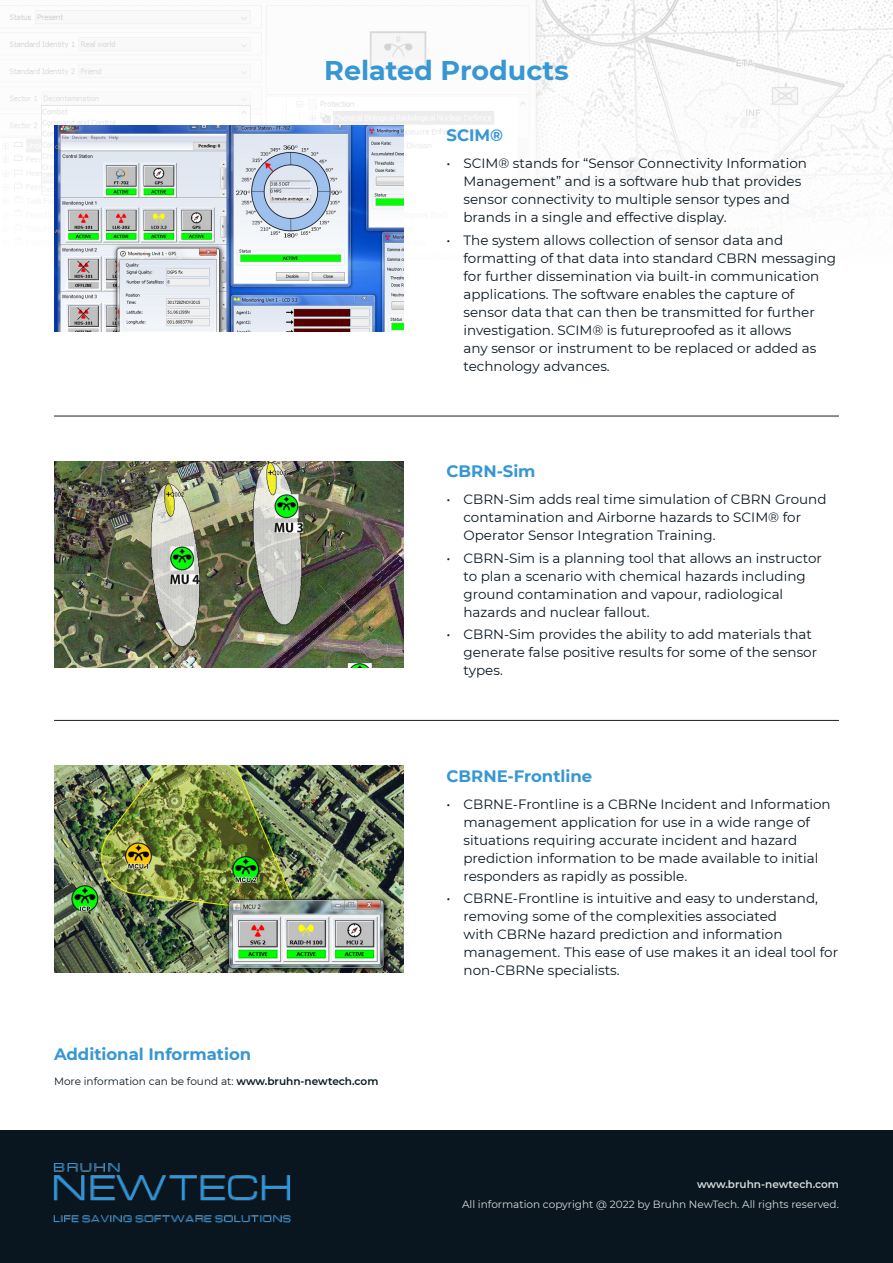
<style>
.page{position:relative;width:893px;height:1263px;background:#fff}
.page>*{position:absolute;margin:0;border:0;box-sizing:border-box;transform-origin:0 0}
.t1{font:700 27px "Montserrat";color:#3797d3}
.t2{font:700 16.5px "Montserrat";color:#3797d3}
.t3{font:13.5px/18px "Montserrat";color:#091720}
.t4{font:10.5px "Montserrat";color:#d8dcdb}
.t5{font:10.5px "Montserrat";color:#091720}
.t6{font:600 10.5px "Montserrat";color:#d8dcdb}
.s1{font-weight:600}
</style>
<div class="page">
<div style="left:0;top:1130px;width:893px;height:133px;background:#091620"></div>
<img style="left:53px;top:1164px;width:237px;height:59px">
<img style="left:0;top:0;width:893px;height:212px">
<img style="left:54px;top:125px;width:350px;height:207px">
<img style="left:54px;top:766px;width:350px;height:206px">
<hr style="left:54px;top:416px;width:785px;height:1px;background:#231f20">
<hr style="left:54px;top:720px;width:785px;height:1px;background:#231f20">
<img style="left:54px;top:461px;width:350px;height:207px">
<p class="t1" style="left:324px;top:51px;width:246px">Related Products</p>
<p class="t2" style="left:446px;top:123px;width:58px">SCIM®</p>
<p class="t3" style="left:463px;top:154px;width:345px;text-indent:-17px">• SCIM® stands for “Sensor Connectivity Information Management” and is a software hub that provides sensor connectivity to multiple sensor types and brands in a single and effective display.</p>
<p class="t3" style="left:463px;top:230px;width:374px;text-indent:-17px">• The system allows collection of sensor data and formatting of that data into standard CBRN messaging for further dissemination via built-in communication applications. The software enables the capture of sensor data that can then be transmitted for further investigation. SCIM® is futureproofed as it allows<br>any sensor or instrument to be replaced or added as technology advances.</p>
<p class="t2" style="left:446px;top:459px;width:91px">CBRN-Sim</p>
<p class="t3" style="left:463px;top:490px;width:365px;text-indent:-17px">• CBRN-Sim adds real time simulation of CBRN Ground contamination and Airborne hazards to SCIM® for<br>Operator Sensor Integration Training.</p>
<p class="t3" style="left:463px;top:548px;width:360px;text-indent:-17px">• CBRN-Sim is a planning tool that allows an instructor to plan a scenario with chemical hazards including ground contamination and vapour, radiological hazards and nuclear fallout.</p>
<p class="t3" style="left:463px;top:625px;width:355px;text-indent:-17px">• CBRN-Sim provides the ability to add materials that generate false positive results for some of the sensor types.</p>
<p class="t2" style="left:54px;top:1042px;width:199px">Additional Information</p>
<p class="t5" style="left:54px;top:1074px;width:326px">More information can be found at: <span class="s1">www.bruhn-newtech.com</span></p>
<p class="t2" style="left:446px;top:764px;width:147px">CBRNE-Frontline</p>
<p class="t3" style="left:463px;top:794px;width:369px;text-indent:-17px">• CBRNE-Frontline is a CBRNe Incident and Information management application for use in a wide range of situations requiring accurate incident and hazard prediction information to be made available to initial responders as rapidly as possible.</p>
<p class="t3" style="left:463px;top:889px;width:376px;text-indent:-17px">• CBRNE-Frontline is intuitive and easy to understand, removing some of the complexities associated<br>with CBRNe hazard prediction and information management. This ease of use makes it an ideal tool for non-CBRNe specialists.</p>
<p class="t6" style="left:697px;top:1177px;width:143px">www.bruhn-newtech.com</p>
<p class="t4" style="left:462px;top:1196px;width:378px">All information copyright @ 2022 by Bruhn NewTech. All rights reserved.</p>
</div>
